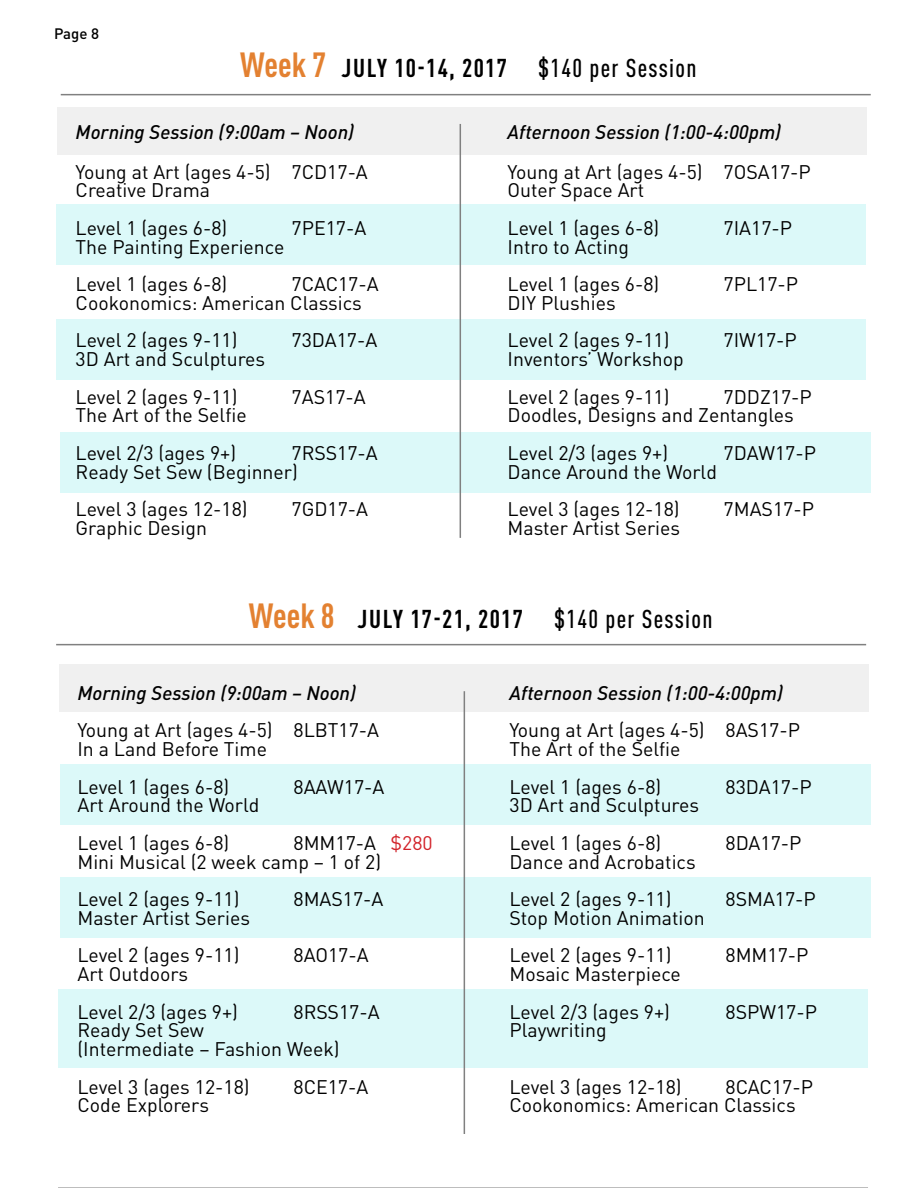
<style>
.page{position:relative;width:918px;height:1188px;background:#fff}
.page>*{position:absolute;margin:0;border:0;box-sizing:border-box;transform-origin:0 0}
.t1{font:700 condensed 25.5px "DIN Pro";letter-spacing:.05em;color:#000}
.t2{font:19.5px/37.5px "DIN Pro";color:#000}
.t3{font:italic 500 19.5px "DIN Pro";color:#000}
.t4{font:500 15px "DIN Pro";color:#000}
.s1{font-size:34.5px;color:#e38131}
.s2{font-weight:500}
.s3{color:#d2232a}
</style>
<div class="page">
<div style="left:56px;top:205px;width:810px;height:60px;background:#dcf9f9"></div>
<div style="left:56px;top:319px;width:810px;height:61px;background:#dcf9f9"></div>
<div style="left:61px;top:432px;width:810px;height:61px;background:#dcf9f9"></div>
<div style="left:61px;top:764px;width:810px;height:61px;background:#dcf9f9"></div>
<div style="left:61px;top:878px;width:810px;height:60px;background:#dcf9f9"></div>
<div style="left:58px;top:989px;width:810px;height:78px;background:#dcf9f9"></div>
<div style="left:57px;top:107px;width:810px;height:48px;background:#f0f0f0"></div>
<div style="left:59px;top:664px;width:810px;height:48px;background:#f0f0f0"></div>
<hr style="left:460px;top:124px;width:1px;height:414px;background:#808080">
<hr style="left:464px;top:691px;width:1px;height:443px;background:#808080">
<hr style="left:56px;top:644px;width:810px;height:1px;background:#808080">
<hr style="left:61px;top:94px;width:810px;height:1px;background:#808080">
<hr style="left:58px;top:1187px;width:810px;height:1px;background:#808080">
<p class="t4" style="left:54px;top:21px;width:47px">Page 8</p>
<h1 class="t1" style="left:240px;top:49px;width:458px"><span class="s1">Week 7</span> July 10-14, 2017 <span class="s2">$140 per Session</span></h1>
<p class="t3" style="left:76px;top:116px;width:280px">Morning Session (9:00am – Noon)</p>
<p class="t3" style="left:508px;top:116px;width:275px">Afternoon Session (1:00-4:00pm)</p>
<p class="t2" style="left:76px;top:152px;width:294px">Young at Art (ages 4-5) 7CD17-A</p>
<p class="t2" style="left:508px;top:152px;width:305px">Young at Art (ages 4-5) 7OSA17-P</p>
<p class="t2" style="left:76px;top:171px;width:136px">Creative Drama</p>
<p class="t2" style="left:508px;top:171px;width:138px">Outer Space Art</p>
<p class="t2" style="left:76px;top:208px;width:153px">Level 1 (ages 6-8)</p>
<p class="t2" style="left:292px;top:208px;width:76px">7PE17-A</p>
<p class="t2" style="left:508px;top:208px;width:153px">Level 1 (ages 6-8)</p>
<p class="t2" style="left:724px;top:208px;width:70px">7IA17-P</p>
<p class="t2" style="left:76px;top:227px;width:210px">The Painting Experience</p>
<p class="t2" style="left:508px;top:227px;width:123px">Intro to Acting</p>
<p class="t2" style="left:76px;top:265px;width:153px">Level 1 (ages 6-8)</p>
<p class="t2" style="left:292px;top:265px;width:89px">7CAC17-A</p>
<p class="t2" style="left:508px;top:265px;width:153px">Level 1 (ages 6-8)</p>
<p class="t2" style="left:724px;top:265px;width:76px">7PL17-P</p>
<p class="t2" style="left:76px;top:283px;width:288px">Cookonomics: American Classics</p>
<p class="t2" style="left:508px;top:283px;width:110px">DIY Plushies</p>
<p class="t2" style="left:76px;top:321px;width:164px">Level 2 (ages 9-11)</p>
<p class="t2" style="left:292px;top:321px;width:87px">73DA17-A</p>
<p class="t2" style="left:508px;top:321px;width:164px">Level 2 (ages 9-11)</p>
<p class="t2" style="left:724px;top:321px;width:75px">7IW17-P</p>
<p class="t2" style="left:76px;top:340px;width:191px">3D Art and Sculptures</p>
<p class="t2" style="left:508px;top:340px;width:178px">Inventors’ Workshop</p>
<p class="t2" style="left:76px;top:377px;width:164px">Level 2 (ages 9-11)</p>
<p class="t2" style="left:292px;top:377px;width:76px">7AS17-A</p>
<p class="t2" style="left:508px;top:377px;width:164px">Level 2 (ages 9-11)</p>
<p class="t2" style="left:724px;top:377px;width:90px">7DDZ17-P</p>
<p class="t2" style="left:76px;top:396px;width:173px">The Art of the Selfie</p>
<p class="t2" style="left:508px;top:396px;width:288px">Doodles, Designs and Zentangles</p>
<p class="t2" style="left:76px;top:433px;width:162px">Level 2/3 (ages 9+)</p>
<p class="t2" style="left:292px;top:433px;width:88px">7RSS17-A</p>
<p class="t2" style="left:508px;top:433px;width:162px">Level 2/3 (ages 9+)</p>
<p class="t2" style="left:724px;top:433px;width:94px">7DAW17-P</p>
<p class="t2" style="left:76px;top:452px;width:224px">Ready Set Sew (Beginner)</p>
<p class="t2" style="left:508px;top:452px;width:211px">Dance Around the World</p>
<p class="t2" style="left:76px;top:490px;width:174px">Level 3 (ages 12-18)</p>
<p class="t2" style="left:292px;top:490px;width:78px">7GD17-A</p>
<p class="t2" style="left:508px;top:490px;width:174px">Level 3 (ages 12-18)</p>
<p class="t2" style="left:724px;top:490px;width:92px">7MAS17-P</p>
<p class="t2" style="left:76px;top:508px;width:133px">Graphic Design</p>
<p class="t2" style="left:508px;top:508px;width:174px">Master Artist Series</p>
<h1 class="t1" style="left:249px;top:599px;width:465px"><span class="s1">Week 8</span> July 17-21, 2017 <span class="s2">$140 per Session</span></h1>
<p class="t3" style="left:77px;top:677px;width:280px">Morning Session (9:00am – Noon)</p>
<p class="t3" style="left:509px;top:677px;width:275px">Afternoon Session (1:00-4:00pm)</p>
<p class="t2" style="left:77px;top:711px;width:303px">Young at Art (ages 4-5) 8LBT17-A</p>
<p class="t2" style="left:509px;top:711px;width:292px">Young at Art (ages 4-5) 8AS17-P</p>
<p class="t2" style="left:77px;top:729px;width:191px">In a Land Before Time</p>
<p class="t2" style="left:509px;top:729px;width:173px">The Art of the Selfie</p>
<p class="t2" style="left:77px;top:767px;width:153px">Level 1 (ages 6-8)</p>
<p class="t2" style="left:293px;top:767px;width:92px">8AAW17-A</p>
<p class="t2" style="left:509px;top:767px;width:153px">Level 1 (ages 6-8)</p>
<p class="t2" style="left:725px;top:767px;width:88px">83DA17-P</p>
<p class="t2" style="left:77px;top:786px;width:184px">Art Around the World</p>
<p class="t2" style="left:509px;top:786px;width:191px">3D Art and Sculptures</p>
<p class="t2" style="left:77px;top:823px;width:153px">Level 1 (ages 6-8)</p>
<p class="t2" style="left:293px;top:823px;width:141px">8MM17-A <span class="s3">$280</span></p>
<p class="t2" style="left:509px;top:823px;width:153px">Level 1 (ages 6-8)</p>
<p class="t2" style="left:725px;top:823px;width:77px">8DA17-P</p>
<p class="t2" style="left:77px;top:842px;width:305px">Mini Musical (2 week camp – 1 of 2)</p>
<p class="t2" style="left:509px;top:842px;width:188px">Dance and Acrobatics</p>
<p class="t2" style="left:77px;top:879px;width:164px">Level 2 (ages 9-11)</p>
<p class="t2" style="left:293px;top:879px;width:92px">8MAS17-A</p>
<p class="t2" style="left:509px;top:879px;width:164px">Level 2 (ages 9-11)</p>
<p class="t2" style="left:725px;top:879px;width:92px">8SMA17-P</p>
<p class="t2" style="left:77px;top:898px;width:174px">Master Artist Series</p>
<p class="t2" style="left:509px;top:898px;width:197px">Stop Motion Animation</p>
<p class="t2" style="left:77px;top:936px;width:164px">Level 2 (ages 9-11)</p>
<p class="t2" style="left:293px;top:936px;width:77px">8AO17-A</p>
<p class="t2" style="left:509px;top:936px;width:164px">Level 2 (ages 9-11)</p>
<p class="t2" style="left:725px;top:936px;width:84px">8MM17-P</p>
<p class="t2" style="left:77px;top:954px;width:112px">Art Outdoors</p>
<p class="t2" style="left:509px;top:954px;width:173px">Mosaic Masterpiece</p>
<p class="t2" style="left:77px;top:992px;width:162px">Level 2/3 (ages 9+)</p>
<p class="t2" style="left:293px;top:992px;width:88px">8RSS17-A</p>
<p class="t2" style="left:509px;top:992px;width:162px">Level 2/3 (ages 9+)</p>
<p class="t2" style="left:725px;top:992px;width:93px">8SPW17-P</p>
<p class="t2" style="left:77px;top:1011px;width:128px">Ready Set Sew</p>
<p class="t2" style="left:509px;top:1011px;width:99px">Playwriting</p>
<p class="t2" style="left:77px;top:1029px;width:264px">(Intermediate – Fashion Week)<br>Level 3 (ages 12-18)</p>
<p class="t2" style="left:293px;top:1067px;width:76px">8CE17-A</p>
<p class="t2" style="left:509px;top:1067px;width:174px">Level 3 (ages 12-18)</p>
<p class="t2" style="left:725px;top:1067px;width:89px">8CAC17-P</p>
<p class="t2" style="left:77px;top:1086px;width:133px">Code Explorers</p>
<p class="t2" style="left:509px;top:1086px;width:288px">Cookonomics: American Classics</p>
</div>
